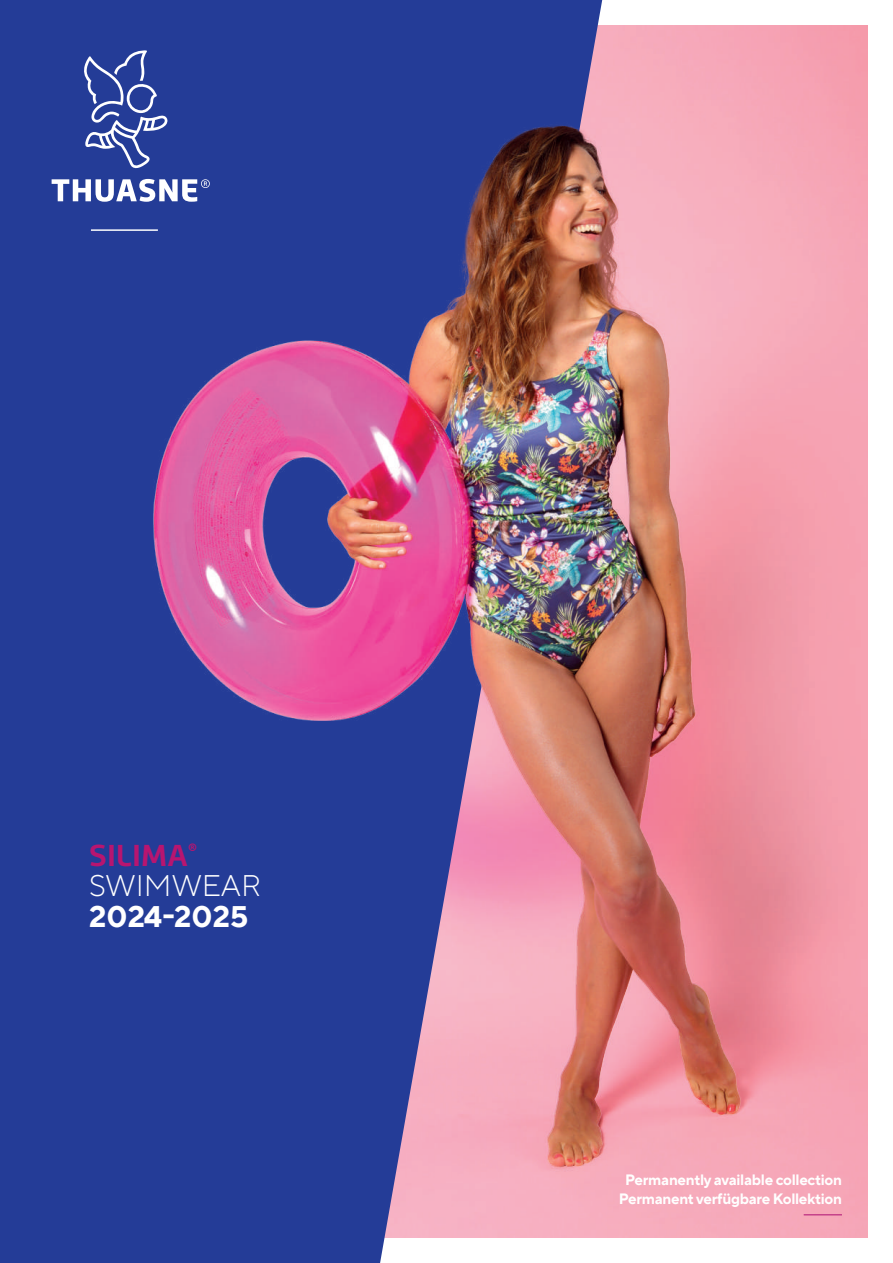
<style>
.page{position:relative;width:893px;height:1263px;background:#fff}
.page>*{position:absolute;margin:0;border:0;box-sizing:border-box;transform-origin:0 0}
.t1{font:700 29.7px "TT Norms Pro";color:#fff}
.t2{font:300 29.7px "TT Norms Pro";color:#fff}
.t3{font:700 29.7px "Roihu";color:#b81570}
.t4{font:700 15px/18.9px "TT Norms Pro";letter-spacing:-.02em;color:#fff;text-align:center}
</style>
<div class="page">
<img style="left:602px;top:26px;width:265px;height:1211px">
<img style="left:0;top:0;width:602px;height:1263px">
<hr style="left:804px;top:1214px;width:38px;height:1px;background:#b5207a">
<svg style="left:217px;top:513px;width:6px;height:7px"></svg>
<div style="left:0;top:0;width:249px;height:253px;background:#243c97"></div>
<svg style="left:84px;top:50px;width:84px;height:119px"></svg>
<hr style="left:91px;top:229px;width:67px;height:2px;background:#fff">
<svg style="left:52px;top:179px;width:158px;height:23px"></svg>
<h1 class="t3" style="left:89px;top:838px;width:109px">SILIMA<sup>®</sup></h1>
<h1 class="t2" style="left:89px;top:865px;width:173px">SWIMWEAR</h1>
<h1 class="t1" style="left:89px;top:894px;width:161px">2024-2025</h1>
<p class="t4" style="left:619px;top:1169px;width:225px">Permanently available collection<br>Permanent verfügbare Kollektion</p>
</div>
